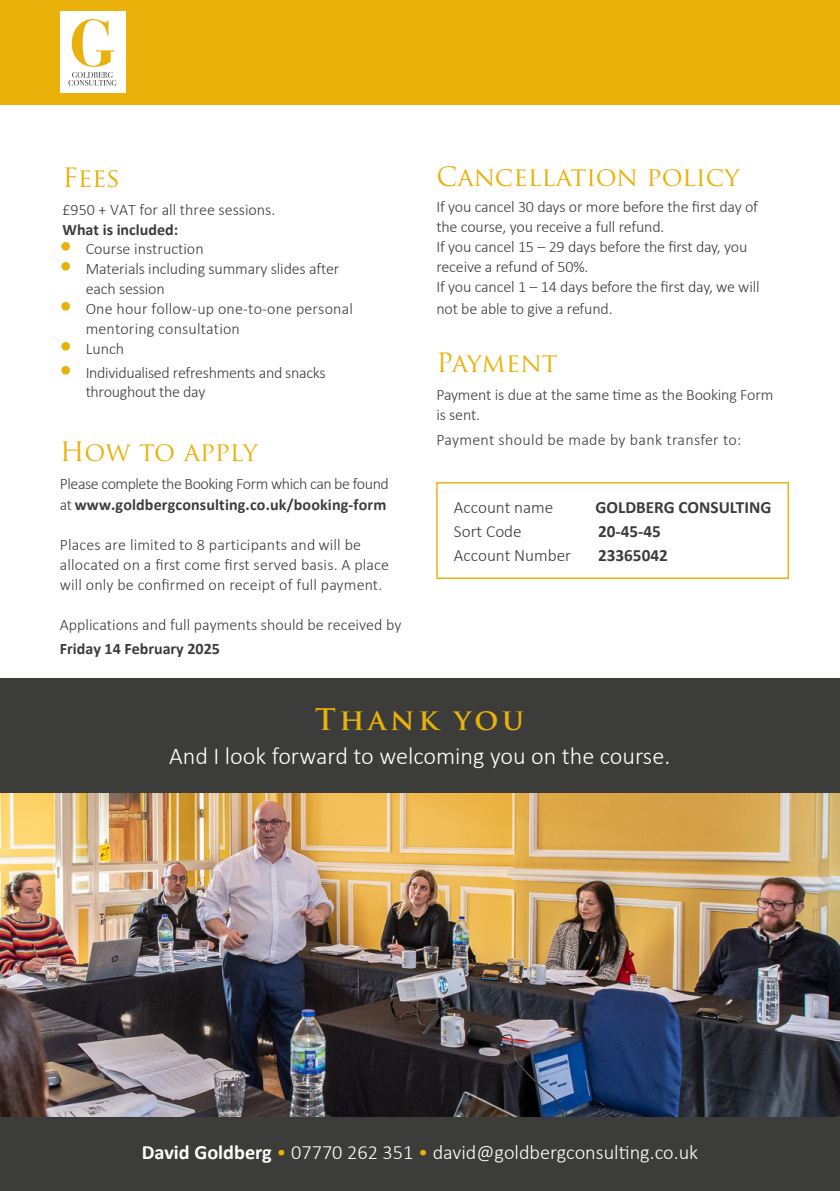
<style>
.page{position:relative;width:840px;height:1191px;background:#fff}
.page>*{position:absolute;margin:0;border:0;box-sizing:border-box;transform-origin:0 0}
.t1{font:700 29px "Trajan Pro";letter-spacing:.125em;color:#eab10b}
.t2{font:26px "Trajan Pro";color:#eab10b}
.t3{font:300 24.2px "Calibri";color:#fff}
.t4{font:300 20.2px "Calibri";color:#fff}
.t5{font:700 17.2px "Calibri";color:#3c3c3b}
.t6{font:300 17.2px "Calibri";color:#3c3c3b}
.t7{font:300 16px/20px "Calibri";letter-spacing:-.01em;color:#3c3c3b}
.t8{font:300 16px/20px "Calibri";letter-spacing:.01em;color:#3c3c3b}
.t9{font:300 16px/20px "Calibri";letter-spacing:-.03em;color:#3c3c3b}
.t10{font:300 16px "Calibri";letter-spacing:.02em;color:#3c3c3b}
.t11{font:700 16px "Calibri";color:#3c3c3b}
.s1{font-weight:700;font-size:24px;color:#eab10b}
.s2{font-weight:700}
.s3{color:#eab10b}
</style>
<div class="page">
<div style="left:436px;top:482px;width:352px;height:97px;border:1px solid #eab10b"></div>
<div style="left:0;top:0;width:839px;height:105px;background:#eab10b"></div>
<div style="left:60px;top:11px;width:65px;height:82px;background:#fff"></div>
<svg style="left:68px;top:19px;width:49px;height:67px"></svg>
<div style="left:0;top:1111px;width:839px;height:80px;background:#3c3c3b"></div>
<div style="left:0;top:678px;width:839px;height:115px;background:#3c3c3b"></div>
<img style="left:1px;top:793px;width:838px;height:323px">
<h2 class="t2" style="left:62px;top:161px;width:59px">Fees</h2>
<p class="t7" style="left:62px;top:199px;width:214px">£950 + VAT for all three sessions.</p>
<p class="t11" style="left:62px;top:219px;width:117px">What is included:</p>
<p class="t7" style="left:60px;top:238px;width:145px"><span class="s1">•</span> Course instruction</p>
<p class="t7" style="left:86px;top:258px;width:255px;text-indent:-26px"><span class="s1">•</span> Materials including summary slides after each session</p>
<p class="t8" style="left:86px;top:298px;width:268px;text-indent:-26px"><span class="s1">•</span> One hour follow-up one-to-one personal mentoring consultation</p>
<p class="t7" style="left:60px;top:338px;width:66px"><span class="s1">•</span> Lunch</p>
<p class="t7" style="left:86px;top:363px;width:241px;line-height:19.2px;text-indent:-26px"><span class="s1">•</span> Individualised refreshments and snacks throughout the day</p>
<h2 class="t2" style="left:60px;top:435px;width:199px">How to apply</h2>
<p class="t9" style="left:60px;top:474px;width:330px">Please complete the Booking Form which can be found at <span class="s2">www.goldbergconsulting.co.uk/booking-form</span></p>
<p class="t8" style="left:60px;top:534px;width:330px">Places are limited to 8 participants and will be allocated on a first come first served basis. A place will only be confirmed on receipt of full payment.</p>
<p class="t7" style="left:60px;top:614px;width:343px">Applications and full payments should be received by</p>
<p class="t11" style="left:60px;top:637px;width:161px">Friday 14 February 2025</p>
<h2 class="t2" style="left:436px;top:160px;width:304px">Cancellation policy</h2>
<p class="t7" style="left:436px;top:196px;width:324px">If you cancel 30 days or more before the first day of the course, you receive a full refund.<br>If you cancel 15 – 29 days before the first day, you receive a refund of 50%.<br>If you cancel 1 – 14 days before the first day, we will</p>
<p class="t7" style="left:436px;top:298px;width:178px">not be able to give a refund.</p>
<h2 class="t2" style="left:436px;top:346px;width:123px">Payment</h2>
<p class="t7" style="left:436px;top:385px;width:338px">Payment is due at the same time as the Booking Form is sent.</p>
<p class="t10" style="left:436px;top:429px;width:306px">Payment should be made by bank transfer to:</p>
<p class="t6" style="left:453px;top:496px;width:101px">Account name</p>
<p class="t5" style="left:595px;top:496px;width:177px">GOLDBERG CONSULTING</p>
<p class="t6" style="left:453px;top:520px;width:69px">Sort Code</p>
<p class="t5" style="left:597px;top:520px;width:64px">20-45-45</p>
<p class="t6" style="left:453px;top:545px;width:119px">Account Number</p>
<p class="t5" style="left:597px;top:544px;width:71px">23365042</p>
<h1 class="t1" style="left:315px;top:701px;width:211px">Thank you</h1>
<h3 class="t3" style="left:169px;top:740px;width:502px">And I look forward to welcoming you on the course.</h3>
<p class="t4" style="left:142px;top:1139px;width:557px"><span class="s2">David Goldberg</span> <span class="s3">•</span> 07770 262 351 <span class="s3">•</span> david@goldbergconsulting.co.uk</p>
</div>
